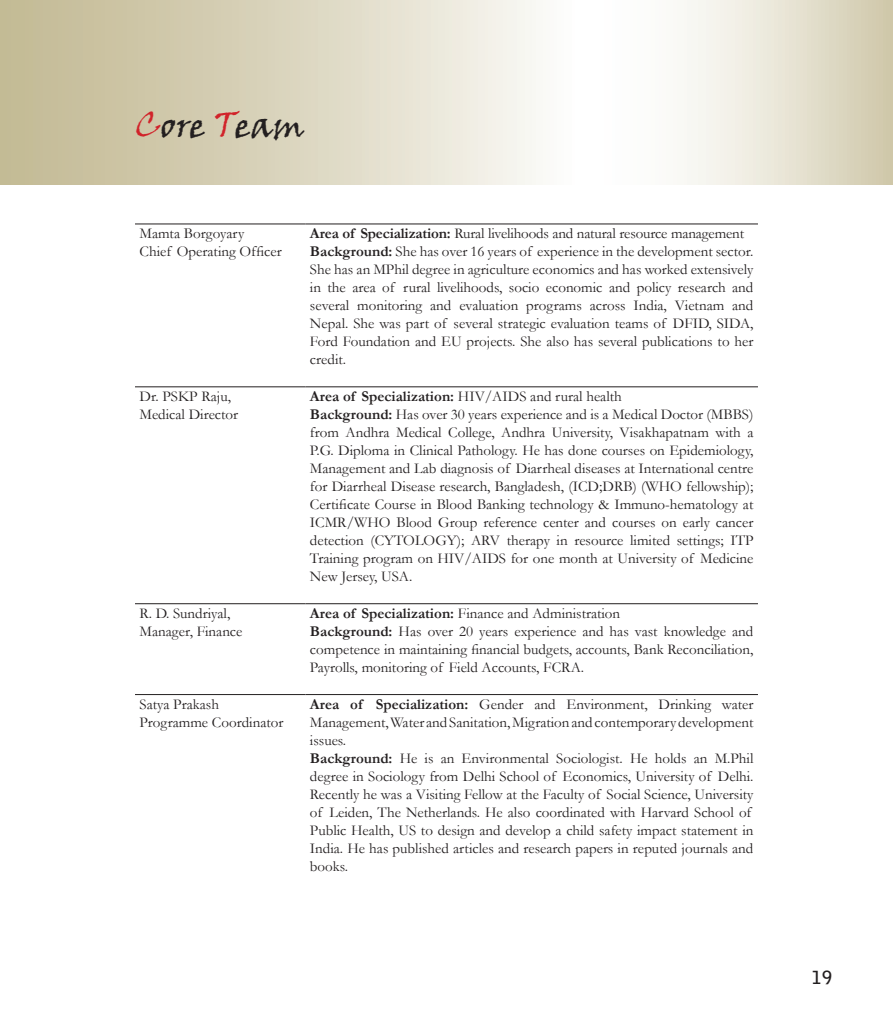
<style>
.page{position:relative;width:893px;height:1021px;background:#fff}
.page>*{position:absolute;margin:0;border:0;box-sizing:border-box;transform-origin:0 0}
.t1{font:36px "Viner Hand ITC";color:#231f20}
.t2{font:700 18px "Bell Gothic Std";color:#231f20}
.t3{font:15px/18px "Garamond";color:#231f20}
.s1{color:#d1232a}
.s2{font-weight:700}
</style>
<div class="page">
<svg style="left:0;top:0;width:893px;height:184px"></svg>
<hr style="left:135px;top:386px;width:170px;height:1px;background:#231f20">
<hr style="left:305px;top:386px;width:453px;height:1px;background:#231f20">
<hr style="left:135px;top:603px;width:170px;height:1px;background:#231f20">
<hr style="left:305px;top:603px;width:453px;height:1px;background:#231f20">
<hr style="left:135px;top:694px;width:170px;height:1px;background:#231f20">
<hr style="left:305px;top:694px;width:453px;height:1px;background:#231f20">
<hr style="left:135px;top:224px;width:170px;height:1px;background:#231f20">
<hr style="left:305px;top:224px;width:453px;height:1px;background:#231f20">
<h1 class="t1" style="left:135px;top:103px;width:172px"><span class="s1">C</span>ore <span class="s1">T</span>eam</h1>
<p class="t3" style="left:140px;top:224px;width:144px">Mamta Borgoyary<br>Chief Operating Officer</p>
<p class="t3" style="left:310px;top:224px;width:445px"><span class="s2">Area of Specialization:</span> Rural livelihoods and natural resource management <span class="s2">Background:</span> She has over 16 years of experience in the development sector.<br>She has an MPhil degree in agriculture economics and has worked extensively in the area of rural livelihoods, socio economic and policy research and several monitoring and evaluation programs across India, Vietnam and Nepal. She was part of several strategic evaluation teams of DFID, SIDA, Ford Foundation and EU projects. She also has several publications to her credit.</p>
<p class="t3" style="left:140px;top:387px;width:100px">Dr. PSKP Raju,<br>Medical Director</p>
<p class="t3" style="left:310px;top:387px;width:445px"><span class="s2">Area of Specialization:</span> HIV/AIDS and rural health<br><span class="s2">Background:</span> Has over 30 years experience and is a Medical Doctor (MBBS) from Andhra Medical College, Andhra University, Visakhapatnam with a P.G. Diploma in Clinical Pathology. He has done courses on Epidemiology, Management and Lab diagnosis of Diarrheal diseases at International centre for Diarrheal Disease research, Bangladesh, (ICD;DRB) (WHO fellowship); Certificate Course in Blood Banking technology &amp; Immuno-hematology at ICMR/WHO Blood Group reference center and courses on early cancer detection (CYTOLOGY); ARV therapy in resource limited settings; ITP Training program on HIV/AIDS for one month at University of Medicine New Jersey, USA.</p>
<p class="t3" style="left:140px;top:604px;width:104px">R. D. Sundriyal,<br>Manager, Finance</p>
<p class="t3" style="left:310px;top:604px;width:445px"><span class="s2">Area of Specialization:</span> Finance and Administration<br><span class="s2">Background:</span> Has over 20 years experience and has vast knowledge and competence in maintaining financial budgets, accounts, Bank Reconciliation, Payrolls, monitoring of Field Accounts, FCRA.</p>
<p class="t3" style="left:140px;top:695px;width:145px">Satya Prakash<br>Programme Coordinator</p>
<p class="t3" style="left:310px;top:695px;width:445px"><span class="s2">Area of Specialization:</span> Gender and Environment, Drinking water Management, Water and Sanitation, Migration and contemporary development issues.<br><span class="s2">Background:</span> He is an Environmental Sociologist. He holds an M.Phil degree in Sociology from Delhi School of Economics, University of Delhi.<br>Recently he was a Visiting Fellow at the Faculty of Social Science, University of Leiden, The Netherlands. He also coordinated with Harvard School of Public Health, US to design and develop a child safety impact statement in India. He has published articles and research papers in reputed journals and books.</p>
<p class="t2" style="left:812px;top:966px;width:22px">19</p>
</div>
